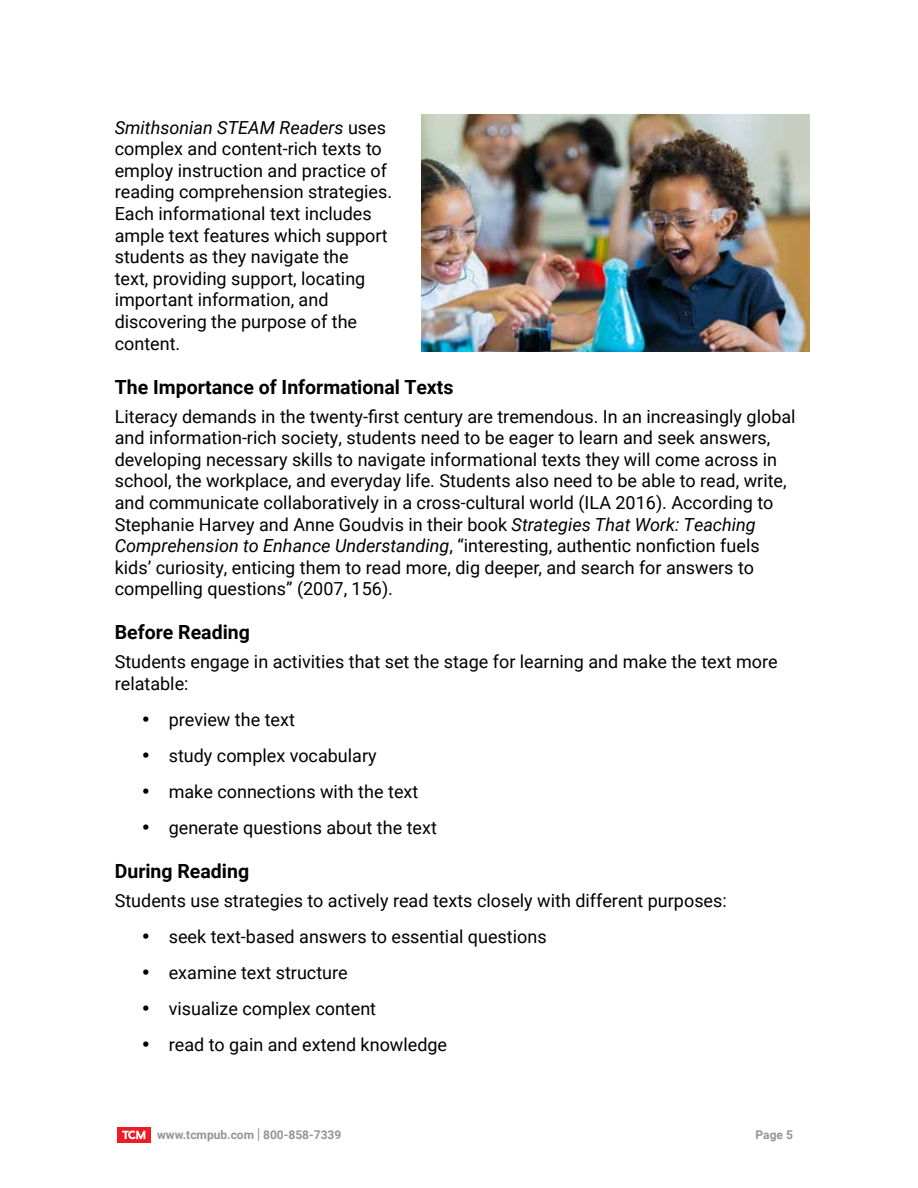
<style>
.page{position:relative;width:918px;height:1188px;background:#fff}
.page>*{position:absolute;margin:0;border:0;box-sizing:border-box;transform-origin:0 0}
.t1{font:700 19.5px "Roboto";color:#000}
.t2{font:18px/21.6px "Roboto";color:#000}
.t3{font:700 12px "Roboto";color:#939598}
.s1{font-style:italic}
.s2{font-size:15px}
</style>
<div class="page">
<div style="left:117px;top:1127px;width:34px;height:16px;background:#ed1d24"></div>
<svg style="left:122px;top:1131px;width:23px;height:8px"></svg>
<img style="left:421px;top:115px;width:388px;height:237px">
<p class="t2" style="left:115px;top:116px;width:279px"><span class="s1">Smithsonian STEAM Readers</span> uses complex and content-rich texts to employ instruction and practice of reading comprehension strategies.<br>Each informational text includes ample text features which support students as they navigate the<br>text, providing support, locating important information, and discovering the purpose of the content.</p>
<p class="t1" style="left:115px;top:373px;width:340px">The Importance of Informational Texts</p>
<p class="t2" style="left:115px;top:405px;width:682px">Literacy demands in the twenty-first century are tremendous. In an increasingly global and information-rich society, students need to be eager to learn and seek answers, developing necessary skills to navigate informational texts they will come across in school, the workplace, and everyday life. Students also need to be able to read, write, and communicate collaboratively in a cross-cultural world (ILA 2016). According to Stephanie Harvey and Anne Goudvis in their book <span class="s1">Strategies That Work: Teaching Comprehension to Enhance Understanding</span>, “interesting, authentic nonfiction fuels kids’ curiosity, enticing them to read more, dig deeper, and search for answers to compelling questions” (2007, 156).</p>
<p class="t1" style="left:115px;top:619px;width:137px">Before Reading</p>
<p class="t2" style="left:115px;top:650px;width:664px">Students engage in activities that set the stage for learning and make the text more relatable:</p>
<p class="t2" style="left:142px;top:708px;width:155px">• preview the text</p>
<p class="t2" style="left:142px;top:744px;width:236px">• study complex vocabulary</p>
<p class="t2" style="left:142px;top:780px;width:278px">• make connections with the text</p>
<p class="t2" style="left:142px;top:816px;width:297px">• generate questions about the text</p>
<p class="t1" style="left:115px;top:857px;width:136px">During Reading</p>
<p class="t2" style="left:115px;top:889px;width:614px">Students use strategies to actively read texts closely with different purposes:</p>
<p class="t2" style="left:142px;top:925px;width:406px">• seek text-based answers to essential questions</p>
<p class="t2" style="left:142px;top:961px;width:208px">• examine text structure</p>
<p class="t2" style="left:142px;top:997px;width:236px">• visualize complex content</p>
<p class="t2" style="left:142px;top:1033px;width:307px">• read to gain and extend knowledge</p>
<p class="t3" style="left:157px;top:1126px;width:186px">www.tcmpub.com <span class="s2">|</span> 800-858-7339</p>
<p class="t3" style="left:756px;top:1126px;width:39px">Page 5</p>
</div>
